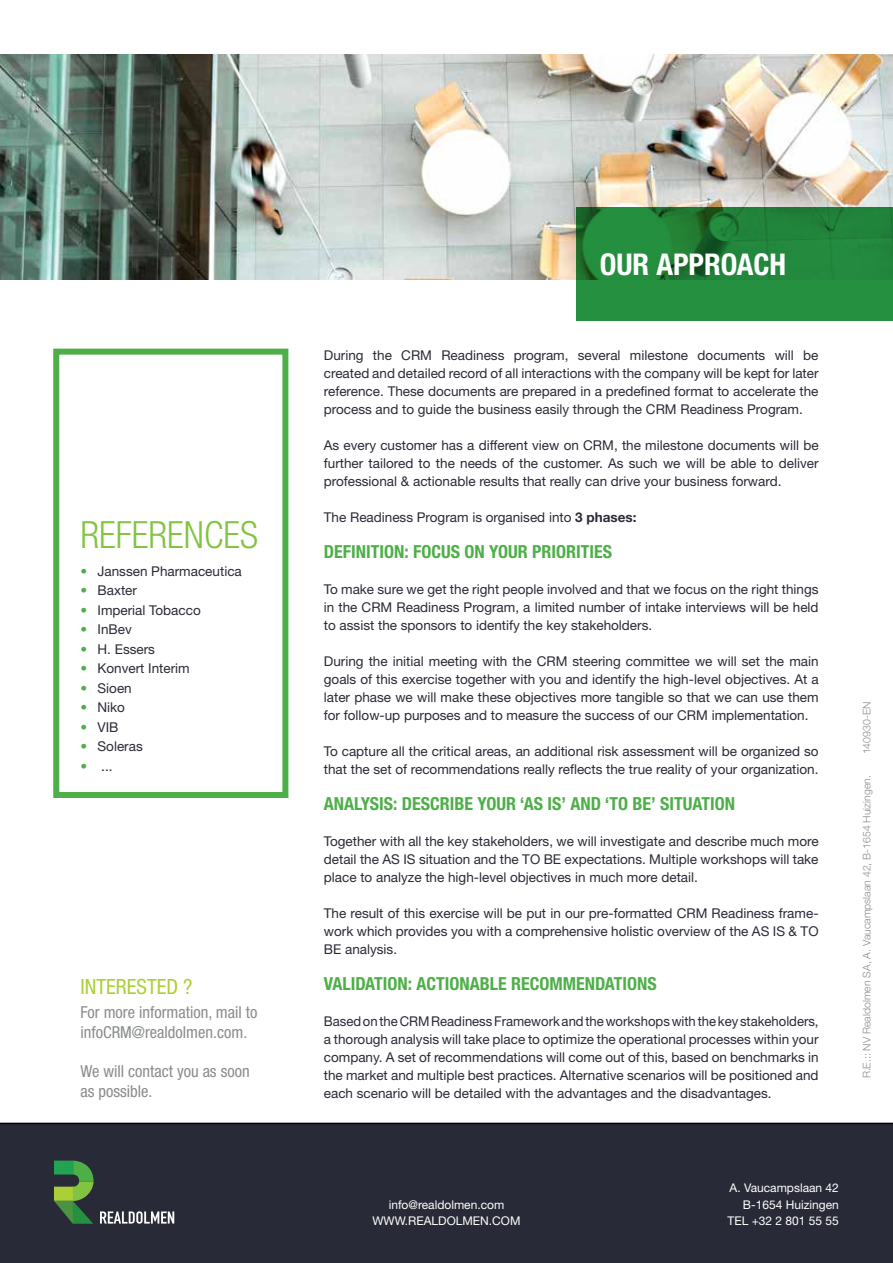
<style>
.page{position:relative;width:893px;height:1263px;background:#fff}
.page>*{position:absolute;margin:0;border:0;box-sizing:border-box;transform-origin:0 0}
.t1{font:300 condensed 37.5px "Helvetica Neue LT Std";color:#82c341}
.t2{font:700 condensed 30px "Helvetica Neue LT Std";color:#fff}
.t3{font:condensed 21px "Helvetica Neue LT Std";color:#abd037}
.t4{font:700 condensed 18px "Helvetica Neue LT Std";color:#4eaf48}
.t5{font:condensed 16.5px/19.8px "Helvetica Neue LT Std";color:#8a8c8e}
.t6{font:13.5px/18px "Helvetica Neue LT Std";color:#292a37;text-align:justify}
.t7{font:12px/16.5px "Helvetica Neue LT Std";color:#fff;text-align:right}
.t8{font:300 10.5px "Helvetica Neue LT Std";color:#8a8c8e}
.s1{font-weight:700;color:#4eaf48}
.s2{font-weight:700}
</style>
<div class="page">
<div style="left:0;top:1123px;width:893px;height:140px;background:#292a37"></div>
<svg style="left:100px;top:1211px;width:74px;height:13px"></svg>
<svg style="left:54px;top:1160px;width:40px;height:64px"></svg>
<img style="left:0;top:54px;width:893px;height:225px">
<svg style="left:576px;top:207px;width:317px;height:114px;fill:#248e3f"></svg>
<div style="left:53px;top:349px;width:235px;height:449px;border:6px solid #4eaf48"></div>
<h1 class="t1" style="left:81px;top:513px;width:179px">REFERENCES</h1>
<p class="t6" style="left:81px;top:562px;width:163px"><span class="s1">•</span> Janssen Pharmaceutica</p>
<p class="t6" style="left:81px;top:581px;width:58px"><span class="s1">•</span> Baxter</p>
<p class="t6" style="left:81px;top:601px;width:122px"><span class="s1">•</span> Imperial Tobacco</p>
<p class="t6" style="left:81px;top:620px;width:53px"><span class="s1">•</span> InBev</p>
<p class="t6" style="left:81px;top:640px;width:76px"><span class="s1">•</span> H. Essers</p>
<p class="t6" style="left:81px;top:659px;width:111px"><span class="s1">•</span> Konvert Interim</p>
<p class="t6" style="left:81px;top:679px;width:53px"><span class="s1">•</span> Sioen</p>
<p class="t6" style="left:81px;top:698px;width:46px"><span class="s1">•</span> Niko</p>
<p class="t6" style="left:81px;top:718px;width:40px"><span class="s1">•</span> VIB</p>
<p class="t6" style="left:81px;top:737px;width:64px"><span class="s1">•</span> Soleras</p>
<p class="t6" style="left:81px;top:757px;width:34px"><span class="s1">•</span> ...</p>
<h3 class="t3" style="left:81px;top:974px;width:114px">INTERESTED ?</h3>
<p class="t5" style="left:81px;top:1002px;width:178px">For more information, mail to infoCRM@realdolmen.com.</p>
<p class="t5" style="left:81px;top:1061px;width:171px">We will contact you as soon as possible.</p>
<h2 class="t2" style="left:600px;top:246px;width:188px">OUR APPROACH</h2>
<p class="t6" style="left:324px;top:346px;width:496px">During the CRM Readiness program, several milestone documents will be created and detailed record of all interactions with the company will be kept for later reference. These documents are prepared in a predefined format to accelerate the process and to guide the business easily through the CRM Readiness Program.</p>
<p class="t6" style="left:324px;top:436px;width:496px">As every customer has a different view on CRM, the milestone documents will be further tailored to the needs of the customer. As such we will be able to deliver professional &amp; actionable results that really can drive your business forward.</p>
<p class="t6" style="left:324px;top:508px;width:314px">The Readiness Program is organised into <span class="s2">3 phases:</span></p>
<h3 class="t4" style="left:324px;top:541px;width:290px">DEFINITION: FOCUS ON YOUR PRIORITIES</h3>
<p class="t6" style="left:324px;top:580px;width:496px">To make sure we get the right people involved and that we focus on the right things in the CRM Readiness Program, a limited number of intake interviews will be held to assist the sponsors to identify the key stakeholders.</p>
<p class="t6" style="left:324px;top:652px;width:496px">During the initial meeting with the CRM steering committee we will set the main goals of this exercise together with you and identify the high-level objectives. At a later phase we will make these objectives more tangible so that we can use them for follow-up purposes and to measure the success of our CRM implementation.</p>
<p class="t6" style="left:324px;top:742px;width:496px">To capture all the critical areas, an additional risk assessment will be organized so that the set of recommendations really reflects the true reality of your organization.</p>
<h3 class="t4" style="left:324px;top:793px;width:413px">ANALYSIS: DESCRIBE YOUR ‘AS IS’ AND ‘TO BE’ SITUATION</h3>
<p class="t6" style="left:324px;top:832px;width:496px">Together with all the key stakeholders, we will investigate and describe much more detail the AS IS situation and the TO BE expectations. Multiple workshops will take place to analyze the high-level objectives in much more detail.</p>
<p class="t6" style="left:324px;top:904px;width:496px">The result of this exercise will be put in our pre-formatted CRM Readiness frame&shy;work which provides you with a comprehensive holistic overview of the AS IS &amp; TO BE analysis.</p>
<h3 class="t4" style="left:324px;top:973px;width:334px">VALIDATION: ACTIONABLE RECOMMENDATIONS</h3>
<p class="t6" style="left:324px;top:1012px;width:496px">Based on the CRM Readiness Framework and the workshops with the key stakeholders, a thorough analysis will take place to optimize the operational processes within your company. A set of recommendations will come out of this, based on benchmarks in the market and multiple best practices. Alternative scenarios will be positioned and each scenario will be detailed with the advantages and the disadvantages.</p>
<p class="t8" style="left:860px;top:754px;width:54px;rotate:-90deg">140930-EN</p>
<p class="t8" style="left:860px;top:1078px;width:305px;rotate:-90deg">R.E.:: NV Realdolmen SA, A. Vaucampslaan 42, B-1654 Huizingen.</p>
<p class="t7" style="left:372px;top:1196px;width:150px;text-align:center">info@realdolmen.com<br>WWW.REALDOLMEN.COM</p>
<p class="t7" style="left:727px;top:1180px;width:113px">A. Vaucampslaan 42<br>B-1654 Huizingen<br>TEL +32 2 801 55 55</p>
</div>
